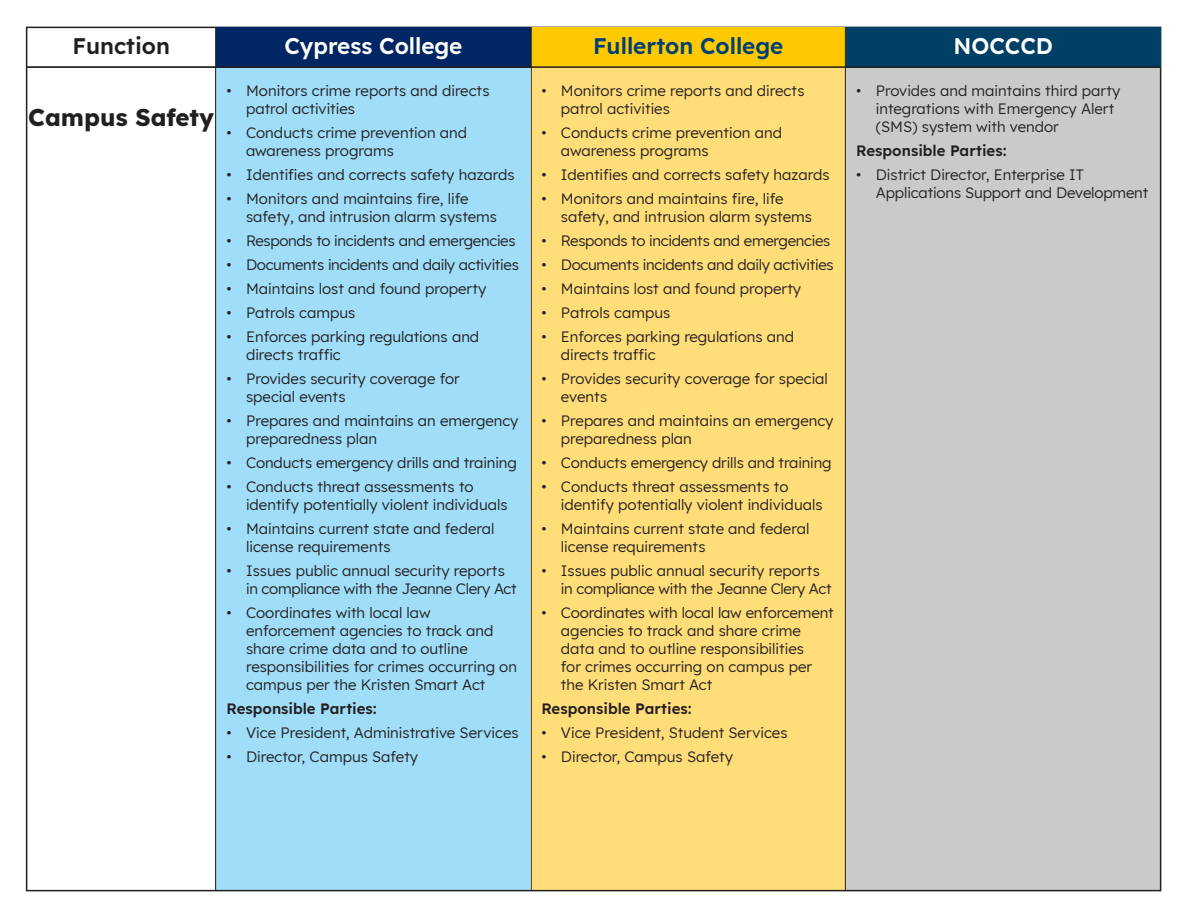
<style>
.page{position:relative;width:1188px;height:918px;background:#fff}
.page>*{position:absolute;margin:0;border:0;box-sizing:border-box;transform-origin:0 0}
.t1{font:700 24px "Lexend";color:#231f20}
.t2{font:600 22.5px "Lexend";color:#fff}
.t3{font:600 22.5px "Lexend";color:#003f73}
.t4{font:600 22.5px "Lexend";color:#231f20}
.t5{font:15px/18px "Lexend";color:#231f20}
.t6{font:15px "Lexend";letter-spacing:-.02em;color:#231f20}
.t7{font:600 15px "Lexend";color:#231f20}
</style>
<div class="page">
<div style="left:846px;top:68px;width:315px;height:823px;background:#cbcacb"></div>
<div style="left:215px;top:68px;width:315px;height:823px;background:#9fddf8"></div>
<div style="left:531px;top:68px;width:315px;height:823px;background:#ffdd79"></div>
<div style="left:216px;top:27px;width:315px;height:41px;background:#002763"></div>
<div style="left:531px;top:27px;width:315px;height:41px;background:#ffc900"></div>
<div style="left:846px;top:27px;width:315px;height:41px;background:#004065"></div>
<hr style="left:215px;top:27px;width:1px;height:864px;background:#231f20">
<hr style="left:531px;top:27px;width:1px;height:864px;background:#231f20">
<hr style="left:845px;top:27px;width:1px;height:864px;background:#231f20">
<hr style="left:27px;top:66px;width:1134px;height:2px;background:#231f20">
<h2 class="t4" style="left:73px;top:29px;width:99px">Function</h2>
<h2 class="t2" style="left:284px;top:29px;width:180px">Cypress College</h2>
<h2 class="t3" style="left:593px;top:29px;width:192px">Fullerton College</h2>
<h2 class="t2" style="left:953px;top:29px;width:101px">NOCCCD</h2>
<p class="t5" style="left:856px;top:81px;width:265px">• Provides and maintains third party</p>
<p class="t5" style="left:876px;top:99px;width:240px">integrations with Emergency Alert</p>
<p class="t5" style="left:876px;top:117px;width:185px">(SMS) system with vendor</p>
<p class="t7" style="left:856px;top:139px;width:152px">Responsible Parties:</p>
<p class="t5" style="left:856px;top:165px;width:229px">• District Director, Enterprise IT</p>
<p class="t5" style="left:876px;top:183px;width:274px">Applications Support and Development</p>
<p class="t5" style="left:227px;top:81px;width:265px">• Monitors crime reports and directs</p>
<p class="t5" style="left:246px;top:99px;width:111px">patrol activities</p>
<p class="t5" style="left:227px;top:123px;width:242px">• Conducts crime prevention and</p>
<p class="t5" style="left:246px;top:141px;width:149px">awareness programs</p>
<p class="t5" style="left:227px;top:165px;width:290px">• Identifies and corrects safety hazards</p>
<p class="t5" style="left:227px;top:189px;width:244px">• Monitors and maintains fire, life</p>
<p class="t5" style="left:246px;top:207px;width:253px">safety, and intrusion alarm systems</p>
<p class="t6" style="left:227px;top:230px;width:291px">• Responds to incidents and emergencies</p>
<p class="t6" style="left:227px;top:254px;width:294px">• Documents incidents and daily activities</p>
<p class="t5" style="left:227px;top:279px;width:261px">• Maintains lost and found property</p>
<p class="t5" style="left:227px;top:303px;width:130px">• Patrols campus</p>
<p class="t5" style="left:227px;top:327px;width:254px">• Enforces parking regulations and</p>
<p class="t5" style="left:246px;top:345px;width:96px">directs traffic</p>
<p class="t5" style="left:227px;top:369px;width:235px">• Provides security coverage for</p>
<p class="t5" style="left:246px;top:387px;width:101px">special events</p>
<p class="t5" style="left:227px;top:411px;width:294px">• Prepares and maintains an emergency</p>
<p class="t5" style="left:246px;top:429px;width:132px">preparedness plan</p>
<p class="t5" style="left:227px;top:453px;width:292px">• Conducts emergency drills and training</p>
<p class="t5" style="left:227px;top:477px;width:249px">• Conducts threat assessments to</p>
<p class="t5" style="left:246px;top:495px;width:263px">identify potentially violent individuals</p>
<p class="t5" style="left:227px;top:519px;width:269px">• Maintains current state and federal</p>
<p class="t5" style="left:246px;top:537px;width:146px">license requirements</p>
<p class="t5" style="left:227px;top:561px;width:280px">• Issues public annual security reports</p>
<p class="t6" style="left:246px;top:578px;width:272px">in compliance with the Jeanne Clery Act</p>
<p class="t5" style="left:227px;top:603px;width:206px">• Coordinates with local law</p>
<p class="t5" style="left:246px;top:621px;width:249px">enforcement agencies to track and</p>
<p class="t5" style="left:246px;top:639px;width:223px">share crime data and to outline</p>
<p class="t5" style="left:246px;top:657px;width:273px">responsibilities for crimes occurring on</p>
<p class="t5" style="left:246px;top:675px;width:241px">campus per the Kristen Smart Act</p>
<p class="t7" style="left:227px;top:697px;width:152px">Responsible Parties:</p>
<p class="t5" style="left:227px;top:723px;width:294px">• Vice President, Administrative Services</p>
<p class="t5" style="left:227px;top:747px;width:193px">• Director, Campus Safety</p>
<p class="t5" style="left:561px;top:81px;width:245px;text-indent:-20px">• Monitors crime reports and directs patrol activities</p>
<p class="t5" style="left:541px;top:123px;width:242px">• Conducts crime prevention and</p>
<p class="t5" style="left:561px;top:141px;width:149px">awareness programs</p>
<p class="t5" style="left:541px;top:165px;width:290px">• Identifies and corrects safety hazards</p>
<p class="t5" style="left:541px;top:189px;width:244px">• Monitors and maintains fire, life</p>
<p class="t5" style="left:561px;top:207px;width:253px">safety, and intrusion alarm systems</p>
<p class="t6" style="left:541px;top:230px;width:291px">• Responds to incidents and emergencies</p>
<p class="t6" style="left:541px;top:254px;width:294px">• Documents incidents and daily activities</p>
<p class="t5" style="left:541px;top:279px;width:261px">• Maintains lost and found property</p>
<p class="t5" style="left:541px;top:303px;width:130px">• Patrols campus</p>
<p class="t5" style="left:541px;top:327px;width:254px">• Enforces parking regulations and</p>
<p class="t5" style="left:561px;top:345px;width:96px">directs traffic</p>
<p class="t5" style="left:541px;top:369px;width:288px">• Provides security coverage for special</p>
<p class="t5" style="left:561px;top:387px;width:48px">events</p>
<p class="t5" style="left:541px;top:411px;width:294px">• Prepares and maintains an emergency</p>
<p class="t5" style="left:561px;top:429px;width:132px">preparedness plan</p>
<p class="t5" style="left:541px;top:453px;width:292px">• Conducts emergency drills and training</p>
<p class="t5" style="left:541px;top:477px;width:249px">• Conducts threat assessments to</p>
<p class="t5" style="left:561px;top:495px;width:263px">identify potentially violent individuals</p>
<p class="t5" style="left:541px;top:519px;width:269px">• Maintains current state and federal</p>
<p class="t5" style="left:561px;top:537px;width:146px">license requirements</p>
<p class="t5" style="left:541px;top:561px;width:280px">• Issues public annual security reports</p>
<p class="t6" style="left:561px;top:578px;width:272px">in compliance with the Jeanne Clery Act</p>
<p class="t5" style="left:541px;top:603px;width:294px">• Coordinates with local law enforcement</p>
<p class="t5" style="left:561px;top:621px;width:242px">agencies to track and share crime</p>
<p class="t5" style="left:561px;top:639px;width:245px">data and to outline responsibilities</p>
<p class="t5" style="left:561px;top:657px;width:253px">for crimes occurring on campus per</p>
<p class="t5" style="left:561px;top:675px;width:153px">the Kristen Smart Act</p>
<p class="t7" style="left:541px;top:697px;width:152px">Responsible Parties:</p>
<p class="t5" style="left:541px;top:723px;width:248px">• Vice President, Student Services</p>
<p class="t5" style="left:541px;top:747px;width:193px">• Director, Campus Safety</p>
<p class="t1" style="left:28px;top:98px;width:187px">Campus Safety</p>
</div>
